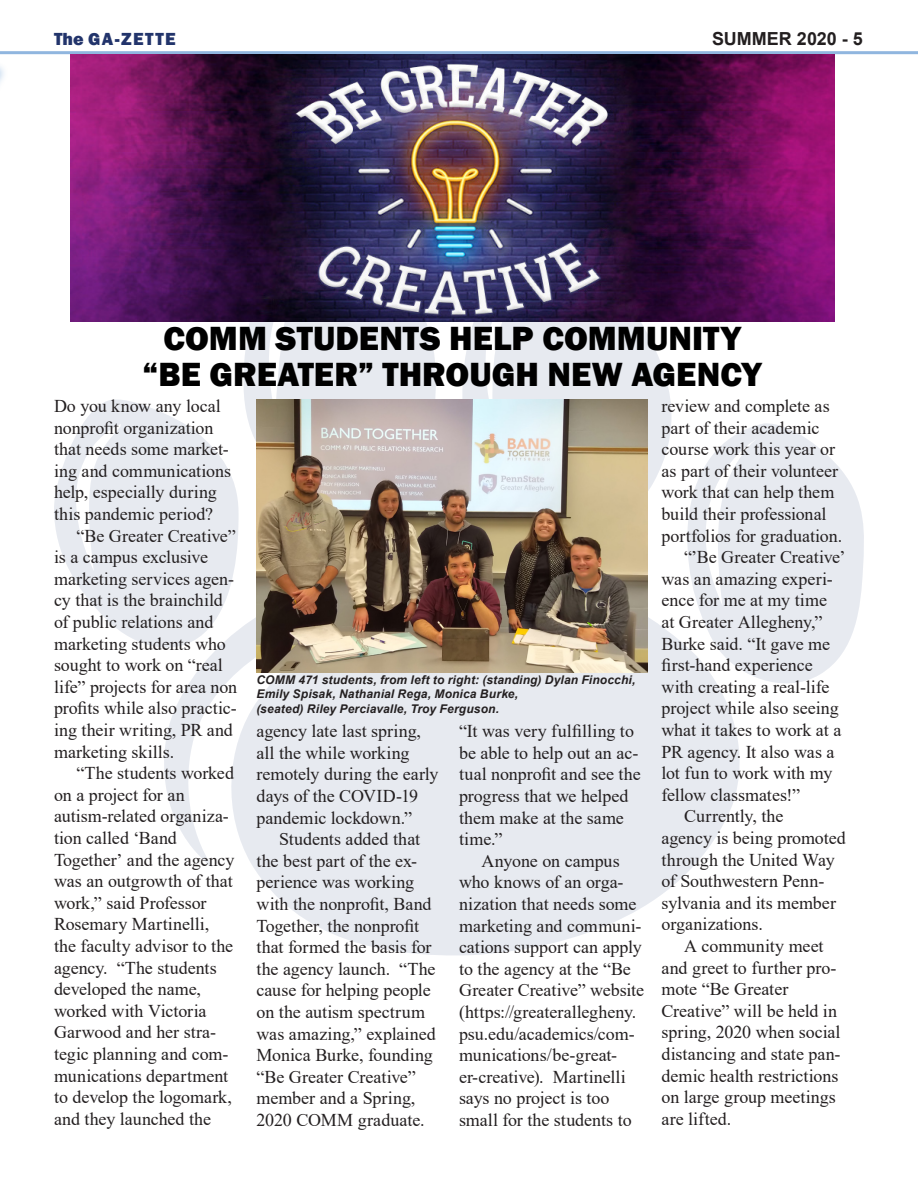
<style>
.page{position:relative;width:918px;height:1188px;background:#fff}
.page>*{position:absolute;margin:0;border:0;box-sizing:border-box;transform-origin:0 0}
.t1{font:800 34.5px "Franklin Gothic";color:#000}
.t2{font:18px/21.6px "Times New Roman";letter-spacing:-.005em;color:#231f20}
.t3{font:700 18px "Arial";color:#231f20}
.t4{font:800 18px "Franklin Gothic";letter-spacing:.07em;color:#22346b}
.t5{font:italic 700 12px/14.4px "Arial";letter-spacing:.015em;color:#231f20}
</style>
<div class="page">
<svg style="left:164px;top:617px;width:576px;height:338px;fill:#e7eaf0"></svg>
<svg style="left:670px;top:423px;width:194px;height:273px;fill:#e7eaf0"></svg>
<svg style="left:454px;top:321px;width:228px;height:241px;fill:#e7eaf0"></svg>
<svg style="left:234px;top:321px;width:205px;height:120px;background:#e7eaef"></svg>
<svg style="left:54px;top:390px;width:185px;height:271px;fill:#e7eaf0"></svg>
<hr style="left:0;top:51px;width:918px;height:3px;background:#90b6df">
<img style="left:70px;top:55px;width:764px;height:266px">
<img style="left:256px;top:399px;width:392px;height:273px">
<p class="t4" style="left:54px;top:27px;width:123px">The GA-ZETTE</p>
<p class="t3" style="left:712px;top:26px;width:152px">SUMMER 2020 - 5</p>
<p class="t1" style="left:163px;top:316px;width:579px">COMM STUDENTS HELP COMMUNITY</p>
<p class="t1" style="left:143px;top:352px;width:621px">“BE GREATER” THROUGH NEW AGENCY</p>
<p class="t2" style="left:54px;top:395px;width:179px">Do you know any local nonprofit organization that needs some market&shy;ing and communications help, especially during this pandemic period?</p>
<p class="t2" style="left:54px;top:524px;width:185px;text-indent:22px">“Be Greater Creative” is a campus exclusive marketing services agen&shy;cy that is the brainchild of public relations and marketing students who sought to work on “real life” projects for area non profits while also practic&shy;ing their writing, PR and marketing skills.</p>
<p class="t2" style="left:54px;top:762px;width:182px;text-indent:22px">“The students worked on a project for an</p>
<p class="t2" style="left:54px;top:805px;width:176px">autism-related organiza&shy;tion called ‘Band</p>
<p class="t2" style="left:54px;top:848px;width:182px">Together’ and the agency was an outgrowth of that work,” said Professor<br>Rosemary Martinelli, the faculty advisor to the agency. “The students developed the name, worked with Victoria<br>Garwood and her stra&shy;tegic planning and com&shy;munications department to develop the logomark, and they launched the</p>
<p class="t2" style="left:662px;top:395px;width:182px">review and complete as part of their academic course work this year or as part of their volunteer work that can help them build their professional portfolios for graduation.</p>
<p class="t2" style="left:662px;top:546px;width:186px;text-indent:22px">“’Be Greater Creative’ was an amazing experi&shy;ence for me at my time<br>at Greater Allegheny,”<br>Burke said. “It gave me first-hand experience with creating a real-life project while also seeing what it takes to work at a<br>PR agency. It also was a lot fun to work with my fellow classmates!”</p>
<p class="t2" style="left:684px;top:805px;width:101px">Currently, the</p>
<p class="t2" style="left:662px;top:827px;width:186px">agency is being promoted through the United Way of Southwestern Penn&shy;sylvania and its member organizations.</p>
<p class="t2" style="left:662px;top:935px;width:177px;text-indent:22px">A community meet and greet to further pro&shy;mote “Be Greater</p>
<p class="t2" style="left:662px;top:999px;width:181px">Creative” will be held in spring, 2020 when social distancing and state pan&shy;demic health restrictions on large group meetings are lifted.</p>
<p class="t5" style="left:256px;top:673px;width:380px">COMM 471 students, from left to right: (standing) Dylan Finocchi,<br>Emily Spisak, Nathanial Rega, Monica Burke,</p>
<p class="t5" style="left:256px;top:702px;width:244px">(seated) Riley Perciavalle, Troy Ferguson.</p>
<p class="t2" style="left:459px;top:720px;width:183px">“It was very fulfilling to be able to help out an ac&shy;tual nonprofit and see the progress that we helped them make at the same time.”</p>
<p class="t2" style="left:459px;top:849px;width:187px;text-indent:22px">Anyone on campus who knows of an orga&shy;nization that needs some marketing and communi&shy;cations support can apply to the agency at the “Be<br>Greater Creative” website (https://greaterallegheny. psu.edu/academics/com&shy;munications/be-great&shy;er-creative). Martinelli says no project is too small for the students to</p>
<p class="t2" style="left:256px;top:720px;width:184px">agency late last spring, all the while working remotely during the early days of the COVID-19 pandemic lockdown.”</p>
<p class="t2" style="left:256px;top:828px;width:181px;text-indent:22px">Students added that the best part of the ex&shy;perience was working with the nonprofit, Band<br>Together, the nonprofit that formed the basis for the agency launch. “The cause for helping people on the autism spectrum was amazing,” explained<br>Monica Burke, founding “Be Greater Creative” member and a Spring,<br>2020 COMM graduate.</p>
</div>
